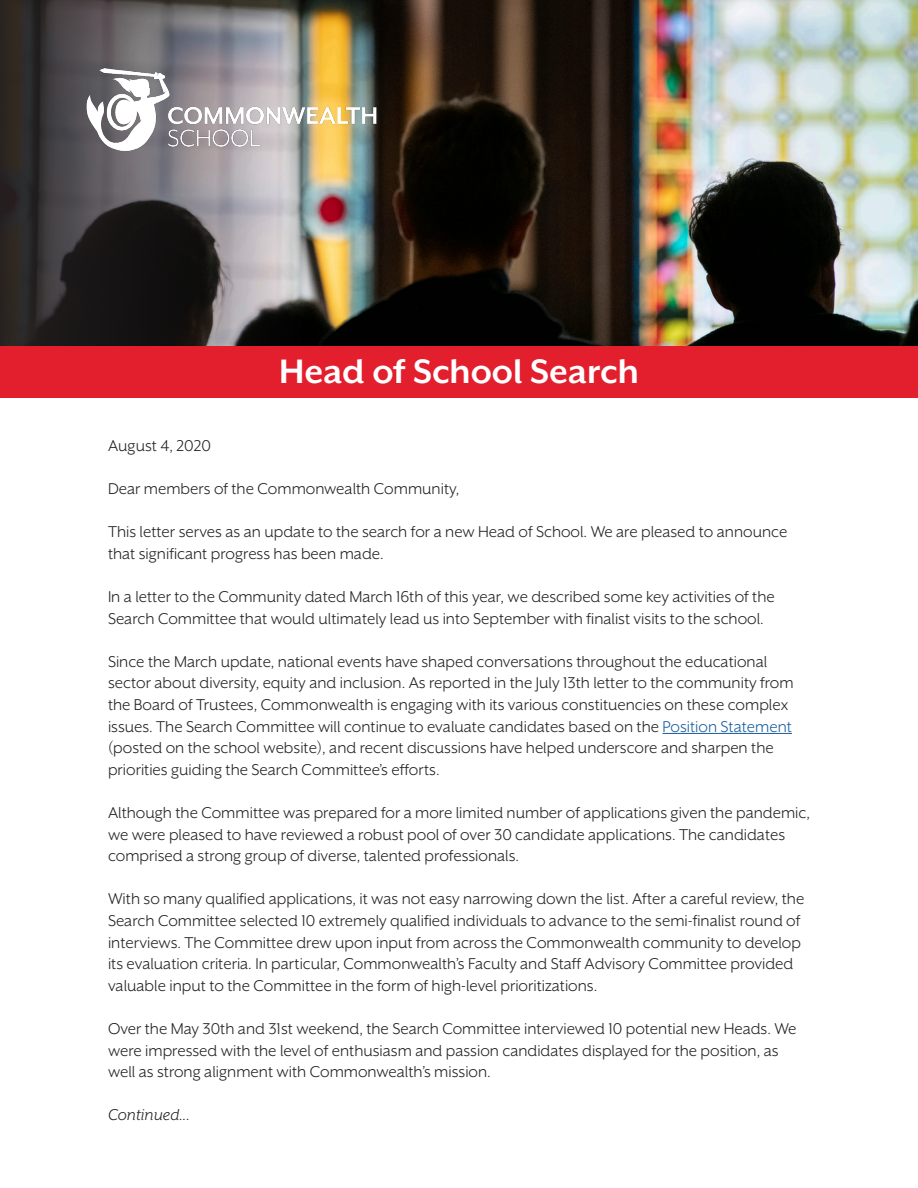
<style>
.page{position:relative;width:918px;height:1188px;background:#fff}
.page>*{position:absolute;margin:0;border:0;box-sizing:border-box;transform-origin:0 0}
.t1{font:700 39px "Mr Eaves XL San OT";color:#fff}
.t2{font:18px/21.6px "Mr Eaves XL San OT";color:#231f20}
.t3{font:italic 18px "Mr Eaves XL San OT";color:#231f20}
.s1{color:#175d9e}
</style>
<div class="page">
<img style="left:441px;top:0;width:477px;height:346px">
<img style="left:0;top:0;width:441px;height:346px">
<img style="left:71px;top:50px;width:322px;height:119px">
<hr style="left:663px;top:733px;width:129px;height:1px;background:#175d9e">
<div style="left:0;top:346px;width:918px;height:51px;background:#e31e2d"></div>
<p class="t1" style="left:279px;top:352px;width:361px">Head of School Search</p>
<p class="t2" style="left:108px;top:435px;width:105px">August 4, 2020</p>
<p class="t2" style="left:108px;top:478px;width:353px">Dear members of the Commonwealth Community,</p>
<p class="t2" style="left:108px;top:521px;width:681px">This letter serves as an update to the search for a new Head of School. We are pleased to announce</p>
<p class="t2" style="left:108px;top:543px;width:277px">that significant progress has been made.</p>
<p class="t2" style="left:108px;top:586px;width:668px">In a letter to the Community dated March 16th of this year, we described some key activities of the<br>Search Committee that would ultimately lead us into September with finalist visits to the school.</p>
<p class="t2" style="left:108px;top:651px;width:687px">Since the March update, national events have shaped conversations throughout the educational sector about diversity, equity and inclusion. As reported in the July 13th letter to the community from</p>
<p class="t2" style="left:108px;top:694px;width:682px">the Board of Trustees, Commonwealth is engaging with its various constituencies on these complex</p>
<p class="t2" style="left:108px;top:715px;width:685px">issues. The Search Committee will continue to evaluate candidates based on the <span class="s1">Position Statement</span></p>
<p class="t2" style="left:108px;top:737px;width:667px">(posted on the school website), and recent discussions have helped underscore and sharpen the</p>
<p class="t2" style="left:108px;top:759px;width:333px">priorities guiding the Search Committee’s efforts.</p>
<p class="t2" style="left:108px;top:802px;width:703px">Although the Committee was prepared for a more limited number of applications given the pandemic, we were pleased to have reviewed a robust pool of over 30 candidate applications. The candidates</p>
<p class="t2" style="left:108px;top:845px;width:413px">comprised a strong group of diverse, talented professionals.</p>
<p class="t2" style="left:108px;top:888px;width:698px">With so many qualified applications, it was not easy narrowing down the list. After a careful review, the Search Committee selected 10 extremely qualified individuals to advance to the semi-finalist round of interviews. The Committee drew upon input from across the Commonwealth community to develop its evaluation criteria. In particular, Commonwealth’s Faculty and Staff Advisory Committee provided valuable input to the Committee in the form of high-level prioritizations.</p>
<p class="t2" style="left:108px;top:1018px;width:690px">Over the May 30th and 31st weekend, the Search Committee interviewed 10 potential new Heads. We</p>
<p class="t2" style="left:108px;top:1039px;width:672px">were impressed with the level of enthusiasm and passion candidates displayed for the position, as</p>
<p class="t2" style="left:108px;top:1061px;width:384px">well as strong alignment with Commonwealth’s mission.</p>
<p class="t3" style="left:108px;top:1106px;width:84px">Continued...</p>
</div>
